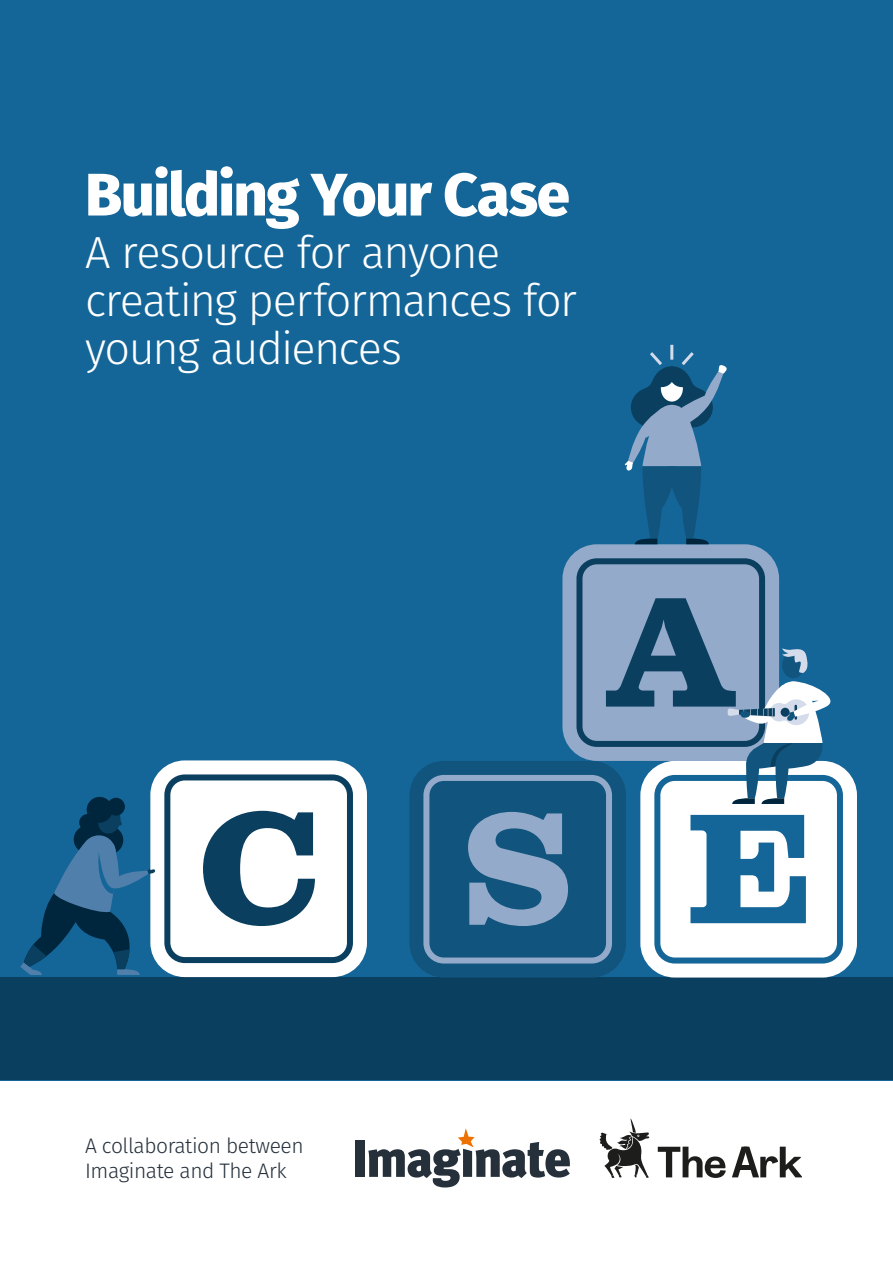
<style>
.page{position:relative;width:893px;height:1263px;background:#fff}
.page>*{position:absolute;margin:0;border:0;box-sizing:border-box;transform-origin:0 0}
.t1{font:800 60px "Fira Sans";letter-spacing:-.03em;color:#fff}
.t2{font:300 45px/48px "Fira Sans";letter-spacing:-.035em;color:#fff}
.t3{font:300 21px/25.2px "Fira Sans";letter-spacing:-.02em;color:#25303b}
</style>
<div class="page">
<div style="left:0;top:0;width:893px;height:1080px;background:#156698"></div>
<div style="left:0;top:977px;width:893px;height:103px;background:#0a3f5f"></div>
<div style="left:150px;top:760px;width:217px;height:217px;background:#fff;border-radius:34px"></div>
<div style="left:164px;top:774px;width:189px;height:189px;border:6px solid #0a3f5f;border-radius:17px"></div>
<svg style="left:203px;top:811px;width:112px;height:115px"></svg>
<div style="left:562px;top:544px;width:217px;height:217px;background:#94aaca;border-radius:34px"></div>
<div style="left:576px;top:558px;width:189px;height:189px;border:6px solid #0a3f5f;border-radius:17px"></div>
<div style="left:409px;top:761px;width:217px;height:216px;background:#11547d;border-radius:34px"></div>
<div style="left:423px;top:775px;width:189px;height:188px;border:6px solid #94aaca;border-radius:17px"></div>
<svg style="left:468px;top:812px;width:100px;height:114px"></svg>
<div style="left:640px;top:761px;width:217px;height:216px;background:#fff;border-radius:34px"></div>
<div style="left:654px;top:775px;width:189px;height:188px;border:6px solid #156698;border-radius:17px"></div>
<svg style="left:690px;top:815px;width:116px;height:108px"></svg>
<svg style="left:624px;top:344px;width:103px;height:200px"></svg>
<div style="left:107px;top:798px;width:18px;height:17px;background:#00263d;border-radius:50%"></div>
<div style="left:87px;top:797px;width:25px;height:26px;background:#00263d;border-radius:50%"></div>
<svg style="left:20px;top:806px;width:135px;height:169px"></svg>
<svg style="left:606px;top:598px;width:235px;height:206px"></svg>
<div style="left:356px;top:1140px;width:9px;height:37px;background:#25303b"></div>
<svg style="left:368px;top:1128px;width:202px;height:59px"></svg>
<svg style="left:658px;top:1147px;width:68px;height:31px"></svg>
<svg style="left:732px;top:1147px;width:70px;height:30px"></svg>
<hr style="left:737px;top:1165px;width:16px;height:4px;background:#1d1d1b">
<svg style="left:600px;top:1118px;width:50px;height:60px"></svg>
<h1 class="t1" style="left:85px;top:142px;width:486px">Building Your Case</h1>
<p class="t2" style="left:85px;top:228px;width:493px">A resource for anyone creating performances for young audiences</p>
<p class="t3" style="left:85px;top:1133px;width:220px">A collaboration between<br>Imaginate and The Ark</p>
</div>
